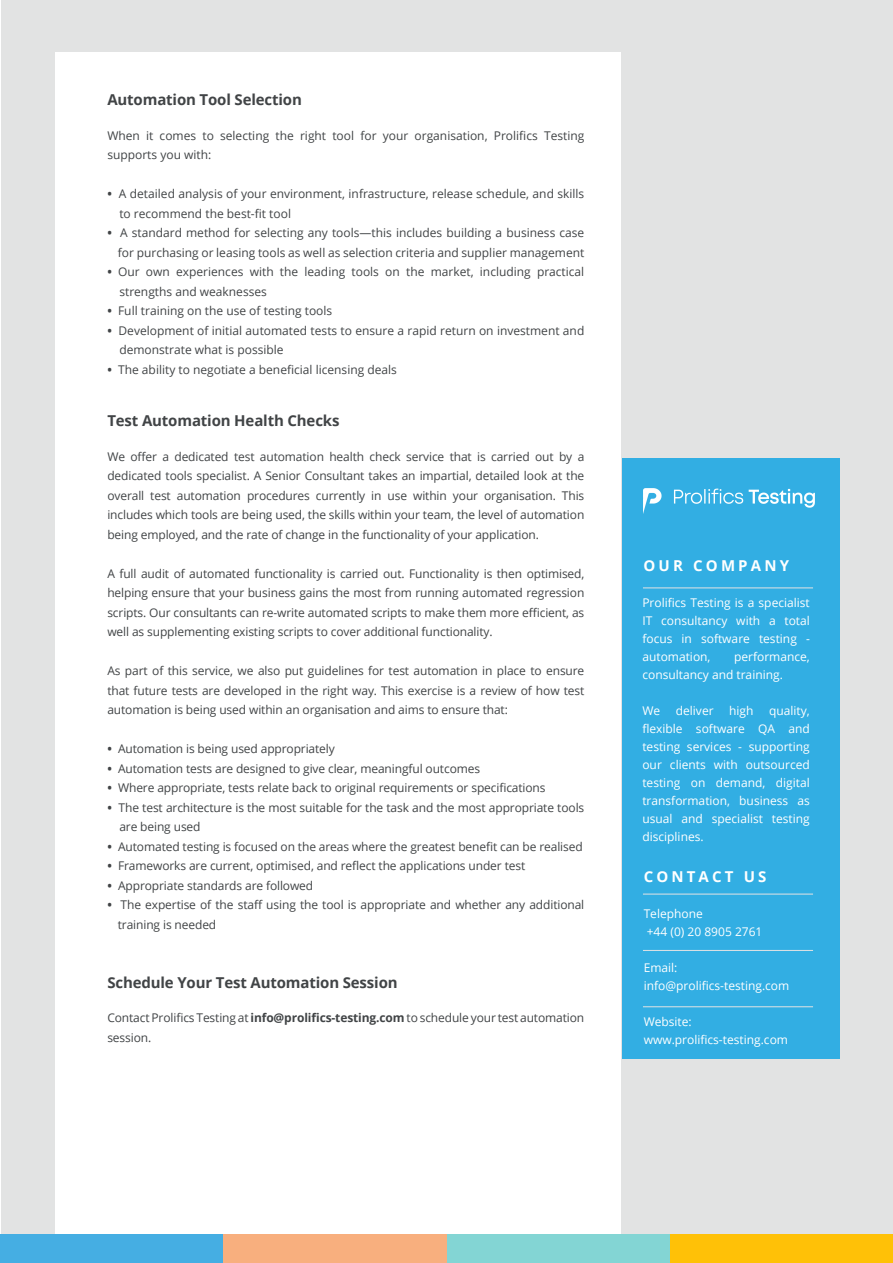
<style>
.page{position:relative;width:893px;height:1263px;background:#fff}
.page>*{position:absolute;margin:0;border:0;box-sizing:border-box;transform-origin:0 0}
.t1{font:700 15px "Open Sans";letter-spacing:-.01em;color:#414446}
.t2{font:700 15px "Open Sans";letter-spacing:.21em;color:#fff}
.t3{font:12px/19.5px "Open Sans";letter-spacing:-.01em;color:#414446}
.t4{font:12px/18px "Open Sans";color:#fff;text-align:justify}
.s1{font-weight:700}
</style>
<div class="page">
<div style="left:1px;top:0;width:892px;height:1261px;background:#e2e3e3"></div>
<div style="left:55px;top:52px;width:566px;height:1192px;background:#fff"></div>
<div style="left:622px;top:459px;width:218px;height:600px;background:#32aee3"></div>
<hr style="left:643px;top:588px;width:170px;height:1px;background:#e2e3e3">
<img style="left:644px;top:488px;width:170px;height:22px">
<hr style="left:643px;top:894px;width:170px;height:1px;background:#e2e3e3">
<hr style="left:643px;top:950px;width:170px;height:1px;background:#e2e3e3">
<div style="left:0;top:1235px;width:224px;height:28px;background:#45aee3"></div>
<div style="left:224px;top:1235px;width:223px;height:28px;background:#f8af7e"></div>
<div style="left:447px;top:1235px;width:224px;height:28px;background:#83d5d4"></div>
<div style="left:671px;top:1235px;width:222px;height:28px;background:#ffc107"></div>
<hr style="left:643px;top:1006px;width:170px;height:1px;background:#e2e3e3">
<p class="t1" style="left:107px;top:89px;width:196px">Automation Tool Selection</p>
<p class="t3" style="left:107px;top:125px;width:478px">When it comes to selecting the right tool for your organisation, Prolifics Testing supports you with:</p>
<p class="t3" style="left:119px;top:184px;width:466px;text-indent:-12px"><span class="s1">•</span> A detailed analysis of your environment, infrastructure, release schedule, and skills to recommend the best-fit tool</p>
<p class="t3" style="left:107px;top:223px;width:478px;text-align:right"><span class="s1">•</span> A standard method for selecting any tools—this includes building a business case for purchasing or leasing tools as well as selection criteria and supplier management</p>
<p class="t3" style="left:119px;top:262px;width:466px;text-indent:-12px"><span class="s1">•</span> Our own experiences with the leading tools on the market, including practical strengths and weaknesses</p>
<p class="t3" style="left:107px;top:301px;width:226px"><span class="s1">•</span> Full training on the use of testing tools</p>
<p class="t3" style="left:119px;top:320px;width:466px;text-indent:-12px"><span class="s1">•</span> Development of initial automated tests to ensure a rapid return on investment and demonstrate what is possible</p>
<p class="t3" style="left:107px;top:359px;width:291px"><span class="s1">•</span> The ability to negotiate a beneficial licensing deals</p>
<p class="t1" style="left:107px;top:410px;width:234px">Test Automation Health Checks</p>
<p class="t3" style="left:107px;top:446px;width:478px;text-align:justify">We offer a dedicated test automation health check service that is carried out by a dedicated tools specialist. A Senior Consultant takes an impartial, detailed look at the overall test automation procedures currently in use within your organisation. This includes which tools are being used, the skills within your team, the level of automation being employed, and the rate of change in the functionality of your application.</p>
<p class="t3" style="left:107px;top:563px;width:479px;text-align:justify">A full audit of automated functionality is carried out. Functionality is then optimised, helping ensure that your business gains the most from running automated regression scripts. Our consultants can re-write automated scripts to make them more efficient, as well as supplementing existing scripts to cover additional functionality.</p>
<p class="t3" style="left:107px;top:661px;width:478px;text-align:justify">As part of this service, we also put guidelines for test automation in place to ensure that future tests are developed in the right way. This exercise is a review of how test automation is being used within an organisation and aims to ensure that:</p>
<p class="t3" style="left:107px;top:739px;width:229px"><span class="s1">•</span> Automation is being used appropriately</p>
<p class="t3" style="left:107px;top:758px;width:374px"><span class="s1">•</span> Automation tests are designed to give clear, meaningful outcomes</p>
<p class="t3" style="left:107px;top:778px;width:440px"><span class="s1">•</span> Where appropriate, tests relate back to original requirements or specifications</p>
<p class="t3" style="left:119px;top:797px;width:466px;text-indent:-12px"><span class="s1">•</span> The test architecture is the most suitable for the task and the most appropriate tools are being used</p>
<p class="t3" style="left:107px;top:836px;width:477px"><span class="s1">•</span> Automated testing is focused on the areas where the greatest benefit can be realised</p>
<p class="t3" style="left:107px;top:856px;width:419px"><span class="s1">•</span> Frameworks are current, optimised, and reflect the applications under test</p>
<p class="t3" style="left:107px;top:875px;width:207px"><span class="s1">•</span> Appropriate standards are followed</p>
<p class="t3" style="left:118px;top:895px;width:468px;text-indent:-11px"><span class="s1">•</span> The expertise of the staff using the tool is appropriate and whether any additional training is needed</p>
<p class="t1" style="left:107px;top:971px;width:292px">Schedule Your Test Automation Session</p>
<p class="t3" style="left:107px;top:1007px;width:478px">Contact Prolifics Testing at <span class="s1">info@prolifics-testing.com</span> to schedule your test automation session.</p>
<p class="t2" style="left:643px;top:555px;width:147px">OUR COMPANY</p>
<p class="t4" style="left:642px;top:593px;width:169px">Prolifics Testing is a specialist IT consultancy with a total focus in software testing - automation,</p>
<p class="t4" style="left:642px;top:647px;width:169px;text-indent:92px">performance, consultancy and training.</p>
<p class="t4" style="left:642px;top:701px;width:19px">We</p>
<p class="t4" style="left:676px;top:701px;width:39px">deliver</p>
<p class="t4" style="left:729px;top:701px;width:26px">high</p>
<p class="t4" style="left:642px;top:701px;width:169px;text-indent:127px">quality, flexible software QA and testing services - supporting our clients with outsourced testing on demand, digital transformation, business as usual and specialist testing disciplines.</p>
<p class="t2" style="left:644px;top:866px;width:124px">CONTACT US</p>
<p class="t4" style="left:644px;top:904px;width:120px">Telephone<br>+44 (0) 20 8905 2761</p>
<p class="t4" style="left:644px;top:958px;width:35px">Email:</p>
<p class="t4" style="left:644px;top:976px;width:147px">info@prolifics-testing.com</p>
<p class="t4" style="left:644px;top:1012px;width:50px">Website:</p>
<p class="t4" style="left:644px;top:1030px;width:146px">www.prolifics-testing.com</p>
</div>
